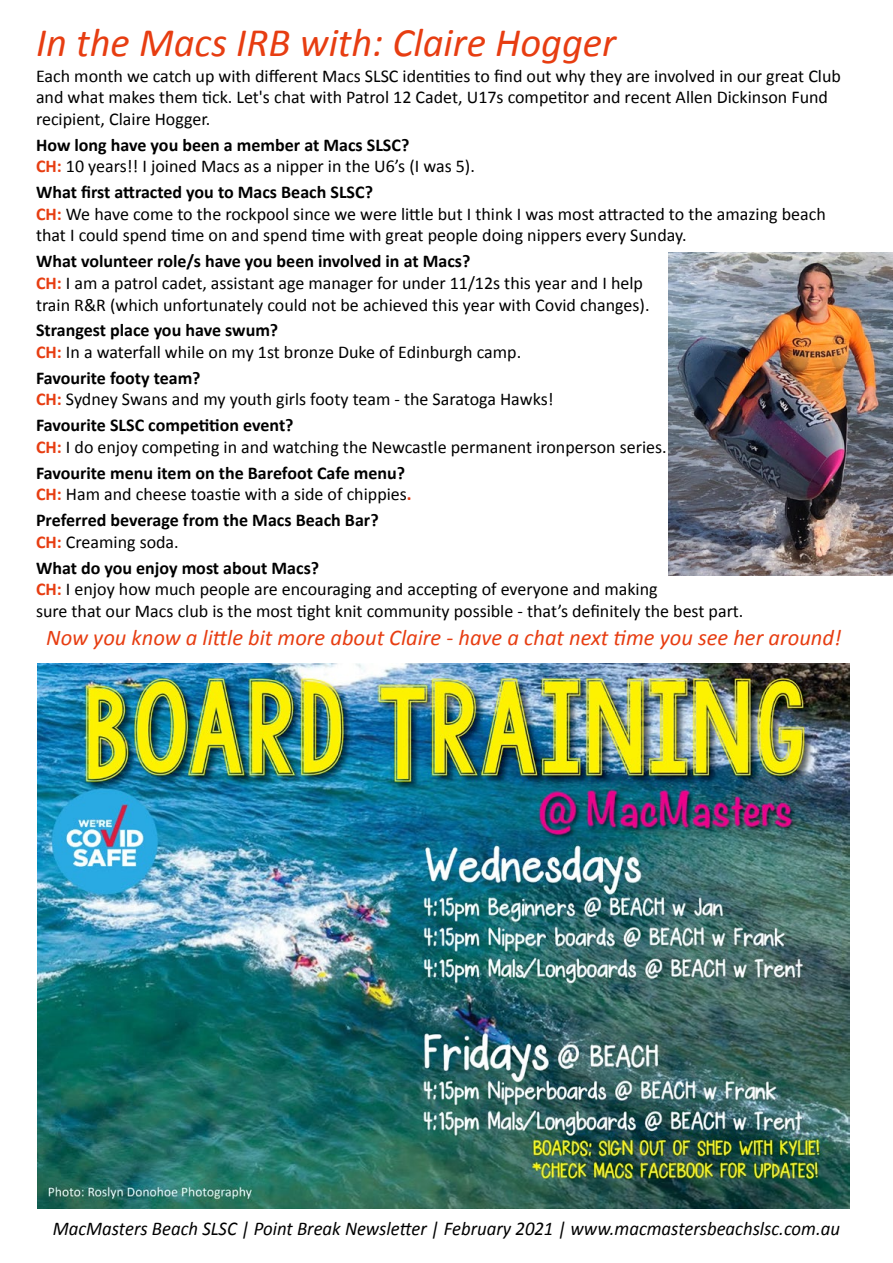
<style>
.page{position:relative;width:893px;height:1263px;background:#fff}
.page>*{position:absolute;margin:0;border:0;box-sizing:border-box;transform-origin:0 0}
.t1{font:italic 40.5px "Calibri";color:#e73d11}
.t2{font:italic 22.5px "Calibri";color:#e73d11}
.t3{font:italic 19.5px "Calibri";color:#000;scale:.96 1}
.t4{font:18px/21.6px "Calibri";color:#000}
.t5{font:700 18px/21.6px "Calibri";color:#000}
.s1{font-weight:700}
.s2{font-weight:700;color:#e73d11}
.s3{color:#e73d11}
.s4{font-weight:400}
</style>
<div class="page">
<img style="left:38px;top:664px;width:812px;height:545px">
<img style="left:669px;top:253px;width:224px;height:322px">
<h1 class="t1" style="left:36px;top:15px;width:582px">In the Macs IRB with: Claire Hogger</h1>
<p class="t4" style="left:36px;top:65px;width:806px">Each month we catch up with different Macs SLSC identities to find out why they are involved in our great Club and what makes them tick. Let's chat with Patrol 12 Cadet, U17s competitor and recent Allen Dickinson Fund recipient, Claire Hogger.</p>
<p class="t4" style="left:36px;top:134px;width:440px"><span class="s1">How long have you been a member at Macs SLSC?<br></span><span class="s2">CH:</span> 10 years!! I joined Macs as a nipper in the U6’s (I was 5).</p>
<p class="t4" style="left:36px;top:182px;width:791px"><span class="s1">What first attracted you to Macs Beach SLSC?<br></span><span class="s2">CH:</span> We have come to the rockpool since we were little but I think I was most attracted to the amazing beach that I could spend time on and spend time with great people doing nippers every Sunday.</p>
<p class="t4" style="left:36px;top:251px;width:615px"><span class="s1">What volunteer role/s have you been involved in at Macs?<br></span><span class="s2">CH:</span> I am a patrol cadet, assistant age manager for under 11/12s this year and I help train R&amp;R (which unfortunately could not be achieved this year with Covid changes).</p>
<p class="t4" style="left:36px;top:320px;width:487px"><span class="s1">Strangest place you have swum?<br></span><span class="s2">CH:</span> In a waterfall while on my 1st bronze Duke of Edinburgh camp.</p>
<p class="t4" style="left:36px;top:367px;width:519px"><span class="s1">Favourite footy team?<br></span><span class="s2">CH:</span> Sydney Swans and my youth girls footy team - the Saratoga Hawks!</p>
<p class="t4" style="left:36px;top:415px;width:632px"><span class="s1">Favourite SLSC competition event?<br></span><span class="s2">CH:</span> I do enjoy competing in and watching the Newcastle permanent ironperson series.</p>
<p class="t5" style="left:36px;top:462px;width:377px">Favourite menu item on the Barefoot Cafe menu?<br><span class="s3">CH:</span> <span class="s4">Ham and cheese toastie with a side of chippies</span><span class="s3">.</span></p>
<p class="t5" style="left:36px;top:509px;width:344px">Preferred beverage from the Macs Beach Bar?<br><span class="s3">CH:</span> <span class="s4">Creaming soda.</span></p>
<p class="t4" style="left:36px;top:557px;width:709px"><span class="s1">What do you enjoy most about Macs?<br></span><span class="s2">CH:</span> I enjoy how much people are encouraging and accepting of everyone and making<br>sure that our Macs club is the most tight knit community possible - that’s definitely the best part.</p>
<p class="t2" style="left:46px;top:622px;width:797px">Now you know a little bit more about Claire - have a chat next time you see her around!</p>
<p class="t3" style="left:53px;top:1215px;width:821px">MacMasters Beach SLSC | Point Break Newsletter | February 2021 | www.macmastersbeachslsc.com.au</p>
</div>
